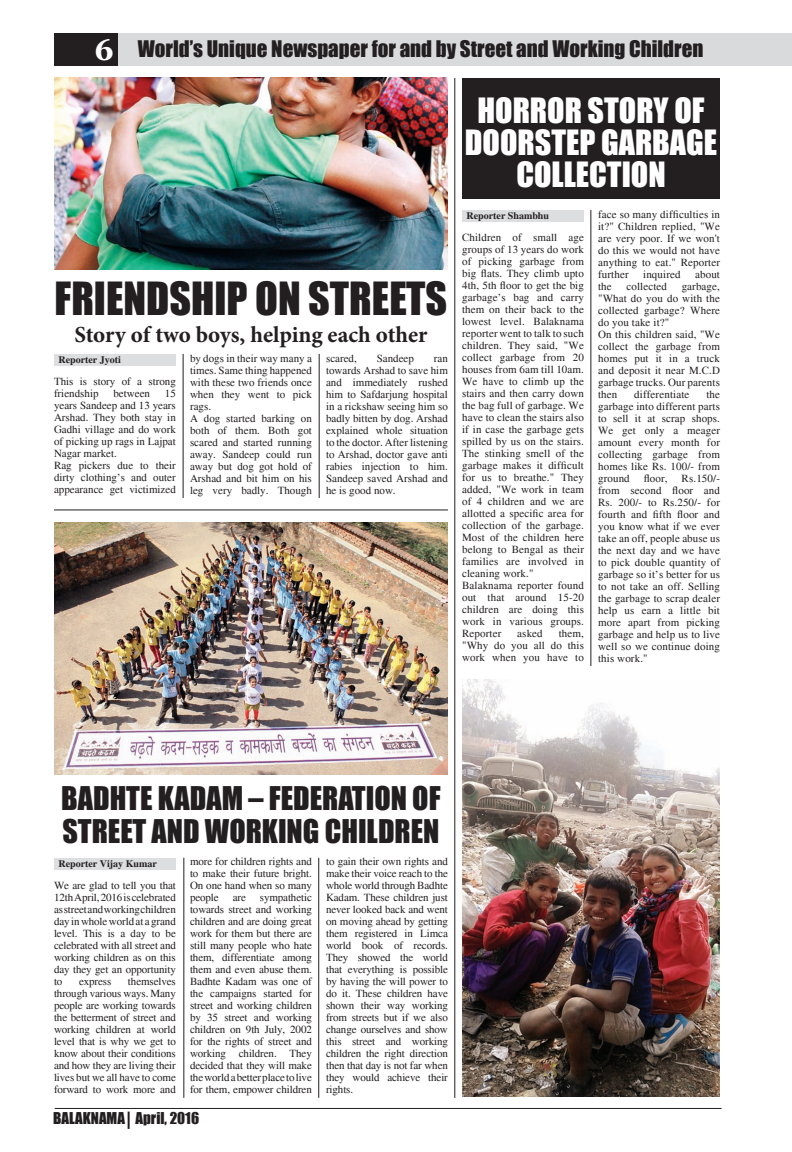
<style>
.page{position:relative;width:792px;height:1152px;background:#fff}
.page>*{position:absolute;margin:0;border:0;box-sizing:border-box;transform-origin:0 0}
.t1{font:42px "Impact";color:#231f20}
.t2{font:32px/32px "Impact";color:#fff;text-align:center}
.t3{font:30px/33px "Impact";color:#231f20}
.t4{font:700 23px "Minion Pro";color:#231f20}
.t5{font:21px "Impact";color:#231f20}
.t6{font:15px "Impact";color:#231f20}
.t7{font:11px/12px "Times";letter-spacing:.01em;color:#231f20;text-align:justify}
.t8{font:11px "Times";letter-spacing:-.01em;color:#231f20}
.t9{font:700 10px "Times";color:#231f20}
.s1{font-family:"Georgia";font-weight:700;font-size:30px;color:#fff}
</style>
<div class="page">
<svg style="left:128px;top:1112px;width:2px;height:17px"></svg>
<hr style="left:55px;top:1108px;width:667px;height:1px;background:#231f20">
<div style="left:462px;top:78px;width:258px;height:120px;background:#231f20"></div>
<div style="left:54px;top:33px;width:738px;height:33px;background:#d9dadc"></div>
<div style="left:54px;top:33px;width:64px;height:33px;background:#231f20"></div>
<img style="left:54px;top:78px;width:394px;height:192px">
<div style="left:54px;top:354px;width:122px;height:12px;background:#dddee0"></div>
<div style="left:54px;top:858px;width:122px;height:12px;background:#dddee0"></div>
<div style="left:462px;top:210px;width:122px;height:12px;background:#dddee0"></div>
<hr style="left:54px;top:510px;width:394px;height:1px;background:#231f20">
<hr style="left:319px;top:354px;width:1px;height:144px;background:#231f20">
<hr style="left:183px;top:354px;width:1px;height:144px;background:#231f20">
<hr style="left:184px;top:858px;width:1px;height:240px;background:#231f20">
<hr style="left:319px;top:858px;width:1px;height:240px;background:#231f20">
<hr style="left:591px;top:210px;width:1px;height:456px;background:#231f20">
<hr style="left:455px;top:78px;width:1px;height:1020px;background:#231f20">
<img style="left:462px;top:679px;width:258px;height:418px">
<img style="left:54px;top:522px;width:394px;height:252px">
<h3 class="t5" style="left:94px;top:33px;width:611px"><span class="s1">6</span> WORLD’S UNIQUE NEWSPAPER FOR AND BY STREET AND WORKING CHILDREN</h3>
<h1 class="t1" style="left:55px;top:266px;width:394px">FRIENDSHIP ON STREETS</h1>
<h3 class="t4" style="left:74px;top:318px;width:355px">Story of two boys, helping each other</h3>
<p class="t7" style="left:190px;top:352px;width:123px;text-align:left">by dogs in their way many a times. Same thing happened with these two friends once when they went to pick rags.<br>A dog started barking on both of them. Both got scared and started running away. Sandeep could run away but dog got hold of<br>Arshad and bit him on his leg very badly. Though</p>
<p class="t7" style="left:326px;top:352px;width:32px">scared,</p>
<p class="t7" style="left:377px;top:352px;width:39px">Sandeep</p>
<p class="t9" style="left:58px;top:354px;width:64px">Reporter Jyoti</p>
<p class="t7" style="left:326px;top:352px;width:123px;text-indent:108px">ran towards Arshad to save him and immediately rushed him to Safdarjung hospital in a rickshaw seeing him so badly bitten by dog. Arshad explained whole situation to the doctor. After listening to Arshad, doctor gave anti rabies injection to him.<br>Sandeep saved Arshad and he is good now.</p>
<p class="t7" style="left:54px;top:376px;width:123px">This is story of a strong friendship</p>
<p class="t7" style="left:54px;top:388px;width:123px;text-align:left;text-indent:111px">15 years Sandeep and 13 years<br>Arshad. They both stay in<br>Gadhi village and do work of picking up rags in Lajpat<br>Nagar market.<br>Rag pickers due to their dirty clothing’s and outer appearance get victimized</p>
<p class="t7" style="left:113px;top:388px;width:38px">between</p>
<h2 class="t2" style="left:465px;top:94px;width:254px">HORROR STORY OF<br>DOORSTEP GARBAGE<br>COLLECTION</h2>
<p class="t7" style="left:598px;top:208px;width:123px">face so many difficulties in it?" Children replied, "We are very poor. If we won't do this we would not have anything to eat." Reporter further</p>
<p class="t9" style="left:467px;top:210px;width:84px">Reporter Shambhu</p>
<p class="t7" style="left:462px;top:232px;width:123px;text-align:left">Children of small age groups of 13 years do work of picking garbage from big flats. They climb upto<br>4th, 5th floor to get the big garbage’s bag and carry them on their back to the lowest level. Balaknama reporter went to talk to such children. They said, "We collect garbage from 20 houses from 6am till 10am.<br>We have to climb up the stairs and then carry down the bag full of garbage. We have to clean the stairs also if in case the garbage gets spilled by us on the stairs.<br>The stinking smell of the garbage makes it difficult for us to breathe." They added, "We work in team of 4 children and we are allotted a specific area for collection of the garbage.<br>Most of the children here belong to Bengal as their families are involved in cleaning work."<br>Balaknama reporter found out that around 15-20 children are doing this work in various groups.<br>Reporter</p>
<p class="t7" style="left:643px;top:268px;width:39px">inquired</p>
<p class="t7" style="left:695px;top:268px;width:26px">about</p>
<p class="t7" style="left:598px;top:280px;width:123px;text-align:left;text-indent:84px">garbage, "What do you do with the collected garbage? Where do you take it?"<br>On this children said, "We collect the garbage from homes put it in a truck and deposit it near M.C.D garbage trucks. Our parents then</p>
<p class="t7" style="left:598px;top:280px;width:15px">the</p>
<p class="t7" style="left:626px;top:280px;width:42px">collected</p>
<p class="t7" style="left:598px;top:388px;width:123px;text-indent:108px">the garbage into different parts to sell it at scrap shops.<br>We get only a meager amount every month for collecting garbage from homes like Rs. 100/- from ground</p>
<p class="t7" style="left:634px;top:388px;width:57px">differentiate</p>
<p class="t7" style="left:598px;top:472px;width:123px;text-indent:84px">Rs.150/- from second floor and Rs. 200/- to Rs.250/- for fourth and fifth floor and you know what if we ever take an off, people abuse us the next day and we have to pick double quantity of garbage so it’s better for us to not take an off. Selling the garbage to scrap dealer help us earn a little bit more apart from picking garbage and help us to live well so we continue doing this work."</p>
<p class="t7" style="left:644px;top:472px;width:25px">floor,</p>
<p class="t7" style="left:462px;top:628px;width:123px;text-indent:97px">them, "Why do you all do this work when you have to</p>
<p class="t7" style="left:517px;top:628px;width:27px">asked</p>
<h3 class="t3" style="left:61px;top:781px;width:381px">BADHTE KADAM – FEDERATION OF<br>STREET AND WORKING CHILDREN</h3>
<p class="t7" style="left:190px;top:856px;width:123px">more for children rights and to make their future bright.<br>On one hand when so many people</p>
<p class="t7" style="left:326px;top:856px;width:123px">to gain their own rights and make their voice reach to the whole world through Badhte Kadam. These children just never looked back and went on moving ahead by getting them registered in Limca world book of records.<br>They showed the world that everything is possible by having the will power to do it. These children have shown their way working from streets but if we also change ourselves and show this street and working children the right direction then that day is not far when they would achieve their rights.</p>
<p class="t9" style="left:58px;top:858px;width:100px">Reporter Vijay Kumar</p>
<p class="t7" style="left:54px;top:880px;width:123px">We are glad to tell you that 12th April, 2016 is celebrated as street and working children day in whole world at a grand level. This is a day to be celebrated with all street and working children as on this day they get an opportunity to</p>
<p class="t7" style="left:190px;top:892px;width:123px;text-indent:70px">sympathetic towards street and working children and are doing great work for them but there are still many people who hate them, differentiate among them and even abuse them.<br>Badhte Kadam was one of the campaigns started for street and working children by 35 street and working children on 9th July, 2002 for the rights of street and working children. They decided that they will make the world a better place to live for them, empower children</p>
<p class="t7" style="left:233px;top:892px;width:15px">are</p>
<p class="t7" style="left:54px;top:976px;width:123px;text-indent:74px">themselves through various ways. Many people are working towards the betterment of street and working children at world level that is why we get to know about their conditions and how they are living their lives but we all have to come forward to work more and</p>
<p class="t8" style="left:79px;top:975px;width:34px">express</p>
<h3 class="t6" style="left:53px;top:1106px;width:147px">BALAKNAMA APRIL, 2016</h3>
</div>
